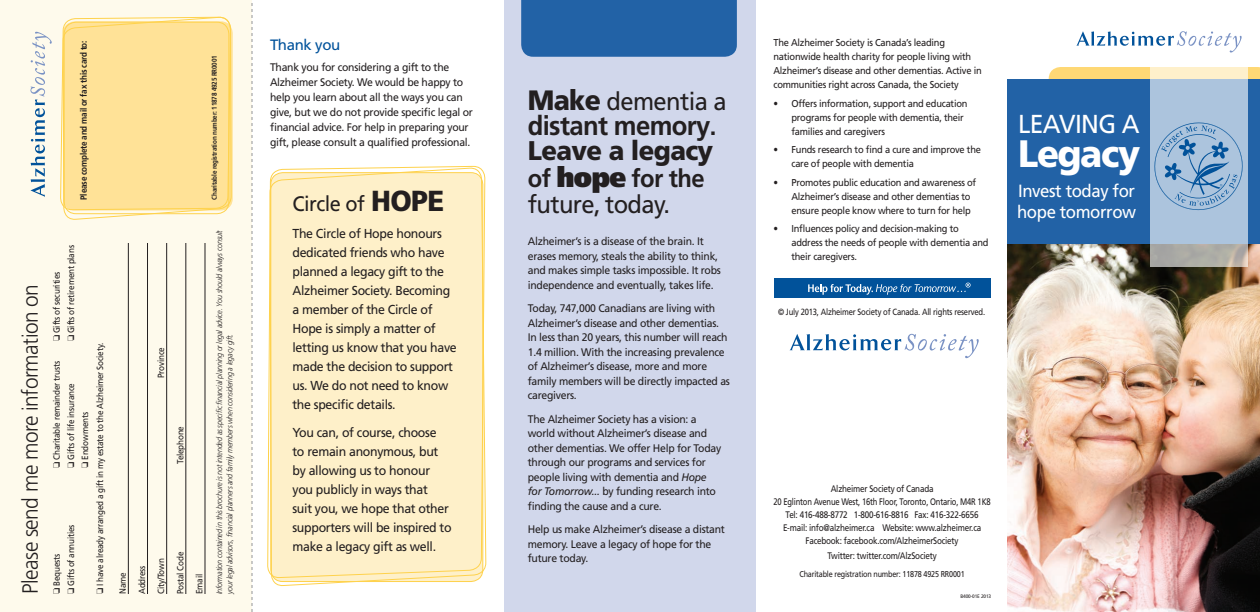
<style>
.page{position:relative;width:1260px;height:612px;background:#fff}
.page>*{position:absolute;margin:0;border:0;box-sizing:border-box;transform-origin:0 0}
.t1{font:900 38.2px "Frutiger";letter-spacing:-.04em;color:#fff;scale:.95 1}
.t2{font:700 27px/25px "Frutiger";letter-spacing:-.025em;color:#231f20;scale:.95 1}
.t3{font:26px "Frutiger";letter-spacing:-.025em;color:#fff;scale:.95 1}
.t4{font:25px/26px "Frutiger";letter-spacing:-.025em;color:#231f20;scale:.95 1}
.body_copy{font:300 22px "Frutiger";letter-spacing:-.025em;color:#231f20;scale:.95 1}
.body_copy-2{font:21px "Frutiger";letter-spacing:-.025em;color:#231f20;scale:.95 1}
.t5{font:17.7px/21px "Frutiger";letter-spacing:-.025em;color:#fff;scale:.95 1}
.Sub-heading{font:15px "Frutiger";letter-spacing:-.025em;color:#01529b}
.body_copy-3{font:13px/19px "Frutiger";letter-spacing:-.025em;color:#231f20;scale:.95 1}
.body_copy-4{font:11px/14.5px "Frutiger";letter-spacing:-.025em;color:#231f20;scale:.95 1}
.body_copy-5{font:10px/14px "Frutiger";letter-spacing:-.025em;color:#231f20;scale:.93 1}
.body_copy-6{font:9.5px/13px "Frutiger";letter-spacing:-.025em;color:#231f20;text-align:center;scale:.85 1}
.body_copy-7{font:9.5px "Frutiger";letter-spacing:-.025em;color:#231f20;scale:.8 1}
.body_copy_order_form{font:9px "Frutiger";letter-spacing:-.025em;color:#231f20;scale:.9 1}
.body_copy-8{font:9px "Frutiger";letter-spacing:-.025em;color:#231f20;scale:.85 1}
.body_copy_order_form-2{font:700 9px "Frutiger";letter-spacing:-.025em;color:#231f20;scale:.9 1}
.body_copy-9{font:8.5px "Frutiger";letter-spacing:-.025em;color:#231f20;scale:.85 1}
.body_copy_order_form-3{font:italic 300 8px/10.5px "Frutiger";letter-spacing:-.025em;color:#231f20;scale:.9 1}
.body_copy_order_form-4{font:700 7px "Frutiger";letter-spacing:-.025em;color:#231f20;scale:.9 1}
.body_copy-10{font:5px "Frutiger";letter-spacing:-.025em;color:#231f20;scale:.95 1}
.s1{font-weight:900;font-size:29px}
.s2{font-weight:900;font-size:28px}
.s3{font-size:25px}
.s4{font-weight:900}
.s5{font-weight:700}
.s6{font-style:italic}
</style>
<div class="page">
<div style="left:0;top:0;width:252px;height:612px;background:#fefaec"></div>
<svg style="left:60px;top:17px;width:171px;height:247px"></svg>
<hr style="left:128px;top:243px;width:1px;height:351px;background:#231f20">
<hr style="left:147px;top:243px;width:1px;height:351px;background:#231f20">
<hr style="left:166px;top:243px;width:1px;height:351px;background:#231f20">
<hr style="left:186px;top:243px;width:1px;height:351px;background:#231f20">
<hr style="left:205px;top:243px;width:1px;height:351px;background:#231f20">
<svg style="left:30px;top:32px;width:22px;height:165px"></svg>
<svg style="left:790px;top:334px;width:189px;height:24px"></svg>
<div style="left:774px;top:279px;width:216px;height:19px;background:#01529a"></div>
<svg style="left:808px;top:283px;width:163px;height:12px"></svg>
<svg style="left:1049px;top:67px;width:211px;height:13px"></svg>
<div style="left:1007px;top:80px;width:253px;height:167px;background:#2262a6"></div>
<svg style="left:1076px;top:31px;width:166px;height:22px"></svg>
<img style="left:1007px;top:244px;width:253px;height:368px">
<svg style="left:1150px;top:67px;width:97px;height:199px;background:#b4c3d0"></svg>
<svg style="left:1154px;top:123px;width:89px;height:87px;background:#90b1d2"></svg>
<div style="left:504px;top:0;width:252px;height:612px;background:#d1d7eb"></div>
<div style="left:521px;top:0;width:216px;height:57px;background:#2262a6"></div>
<svg style="left:252px;top:3px;width:1px;height:609px"></svg>
<svg style="left:271px;top:176px;width:215px;height:410px"></svg>
<div style="left:267px;top:165px;width:218px;height:413px;background:#fef0c9"></div>
<p class="body_copy" style="left:18px;top:594px;width:328px;rotate:-90deg">Please send me more information on</p>
<p class="body_copy_order_form-2" style="left:79px;top:200px;width:178px;rotate:-90deg">Please complete and mail or fax this card to:</p>
<p class="body_copy_order_form" style="left:66px;top:341px;width:108px;rotate:-90deg">□ Gifts of retirement plans</p>
<p class="body_copy_order_form" style="left:51px;top:341px;width:78px;rotate:-90deg">□ Gifts of securities</p>
<p class="body_copy_order_form" style="left:51px;top:468px;width:120px;rotate:-90deg">□ Charitable remainder trusts</p>
<p class="body_copy_order_form" style="left:66px;top:468px;width:95px;rotate:-90deg">□ Gifts of life insurance</p>
<p class="body_copy_order_form" style="left:80px;top:468px;width:63px;rotate:-90deg">□ Endowments</p>
<p class="body_copy_order_form" style="left:66px;top:594px;width:79px;rotate:-90deg">□ Gifts of annuities</p>
<p class="body_copy_order_form" style="left:51px;top:594px;width:46px;rotate:-90deg">□ Bequests</p>
<p class="body_copy_order_form" style="left:95px;top:594px;width:281px;rotate:-90deg">□ I have already arranged a gift in my estate to the Alzheimer Society.</p>
<p class="body_copy_order_form-4" style="left:210px;top:200px;width:162px;rotate:-90deg">Charitable registration number: 11878 4925 RR0001</p>
<p class="body_copy_order_form" style="left:156px;top:378px;width:35px;rotate:-90deg">Province</p>
<p class="body_copy_order_form" style="left:175px;top:464px;width:44px;rotate:-90deg">Telephone</p>
<p class="body_copy_order_form" style="left:118px;top:594px;width:25px;rotate:-90deg">Name</p>
<p class="body_copy_order_form" style="left:137px;top:594px;width:33px;rotate:-90deg">Address</p>
<p class="body_copy_order_form" style="left:156px;top:594px;width:41px;rotate:-90deg">City/Town</p>
<p class="body_copy_order_form" style="left:175px;top:594px;width:48px;rotate:-90deg">Postal Code</p>
<p class="body_copy_order_form" style="left:194px;top:594px;width:24px;rotate:-90deg">Email</p>
<p class="body_copy_order_form-3" style="left:214px;top:594px;width:406px;rotate:-90deg">Information contained in this brochure is not intended as specific financial planning or legal advice. You should always consult your legal advisors, financial planners and family members when considering a legacy gift.</p>
<p class="Sub-heading" style="left:270px;top:36px;width:72px">Thank you</p>
<p class="body_copy-4" style="left:270px;top:59px;width:215px;line-height:15px">Thank you for considering a gift to the Alzheimer Society. We would be happy to help you learn about all the ways you can give, but we do not provide specific legal or financial advice. For help in preparing your gift, please consult a qualified professional.</p>
<p class="body_copy-2" style="left:292px;top:192px;width:161px">Circle of <span class="s1">HOPE</span></p>
<p class="body_copy-3" style="left:292px;top:223px;width:174px">The Circle of Hope honours dedicated friends who have planned a legacy gift to the<br>Alzheimer Society. Becoming a member of the Circle of<br>Hope is simply a matter of letting us know that you have made the decision to support us. We do not need to know the specific details.</p>
<p class="body_copy-3" style="left:292px;top:422px;width:169px">You can, of course, choose to remain anonymous, but by allowing us to honour you publicly in ways that<br>suit you, we hope that other supporters will be inspired to make a legacy gift as well.</p>
<p class="t4" style="left:528px;top:88px;width:211px"><span class="s2">Make</span> dementia a</p>
<p class="t2" style="left:528px;top:113px;width:200px">distant memory<span class="s3">.<br></span><span class="s4">Leave a legacy</span></p>
<p class="t4" style="left:528px;top:165px;width:188px"><span class="s5">of</span> <span class="s2">hope</span> <span class="s5">for the </span>future, today.</p>
<p class="body_copy-4" style="left:528px;top:234px;width:205px">Alzheimer’s is a disease of the brain. It erases memory, steals the ability to think, and makes simple tasks impossible. It robs independence and eventually, takes life.</p>
<p class="body_copy-4" style="left:528px;top:301px;width:214px">Today, 747,000 Canadians are living with Alzheimer’s disease and other dementias.<br>In less than 20 years, this number will reach 1.4 million. With the increasing prevalence of Alzheimer’s disease, more and more family members will be directly impacted as caregivers.</p>
<p class="body_copy-4" style="left:528px;top:412px;width:205px">The Alzheimer Society has a vision: a world without Alzheimer’s disease and other dementias. We offer Help for Today through our programs and services for people living with dementia and <span class="s6">Hope for Tomorrow...</span> by funding research into finding the cause and a cure.</p>
<p class="body_copy-4" style="left:528px;top:522px;width:209px">Help us make Alzheimer’s disease a distant memory. Leave a legacy of hope for the future today.</p>
<p class="body_copy-5" style="left:773px;top:36px;width:225px">The Alzheimer Society is Canada’s leading nationwide health charity for people living with Alzheimer’s disease and other dementias. Active in communities right across Canada, the Society</p>
<p class="body_copy-5" style="left:791px;top:96px;width:191px;text-indent:-18px">• Offers information, support and education programs for people with dementia, their families and caregivers</p>
<p class="body_copy-5" style="left:791px;top:143px;width:205px;text-indent:-18px">• Funds research to find a cure and improve the care of people with dementia</p>
<p class="body_copy-5" style="left:791px;top:175px;width:200px;text-indent:-18px">• Promotes public education and awareness of<br>Alzheimer’s disease and other dementias to ensure people know where to turn for help</p>
<p class="body_copy-5" style="left:791px;top:222px;width:213px;text-indent:-18px">• Influences policy and decision-making to address the needs of people with dementia and their caregivers.</p>
<p class="body_copy-8" style="left:778px;top:306px;width:245px">© July 2013, Alzheimer Society of Canada. All rights reserved.</p>
<p class="t3" style="left:1018px;top:108px;width:130px">LEAVING A</p>
<p class="t1" style="left:1018px;top:131px;width:130px">Legacy</p>
<p class="t5" style="left:1017px;top:180px;width:127px">Invest today for hope tomorrow</p>
<p class="body_copy-6" style="left:831px;top:482px;width:123px">Alzheimer Society of Canada</p>
<p class="body_copy-7" style="left:773px;top:496px;width:273px">20 Eglinton Avenue West, 16th Floor, Toronto, Ontario, M4R 1K8</p>
<p class="body_copy-6" style="left:786px;top:508px;width:228px">Tel: 416-488-8772 1-800-616-8816 Fax: 416-322-6656</p>
<p class="body_copy-6" style="left:783px;top:521px;width:235px">E-mail: info@alzheimer.ca Website: www.alzheimer.ca<br>Facebook: facebook.com/AlzheimerSociety</p>
<p class="body_copy-6" style="left:827px;top:549px;width:130px">Twitter: twitter.com/AlzSociety</p>
<p class="body_copy-9" style="left:800px;top:570px;width:196px">Charitable registration number: 11878 4925 RR0001</p>
<p class="body_copy-10" style="left:960px;top:594px;width:34px">B400-01E 2013</p>
</div>
